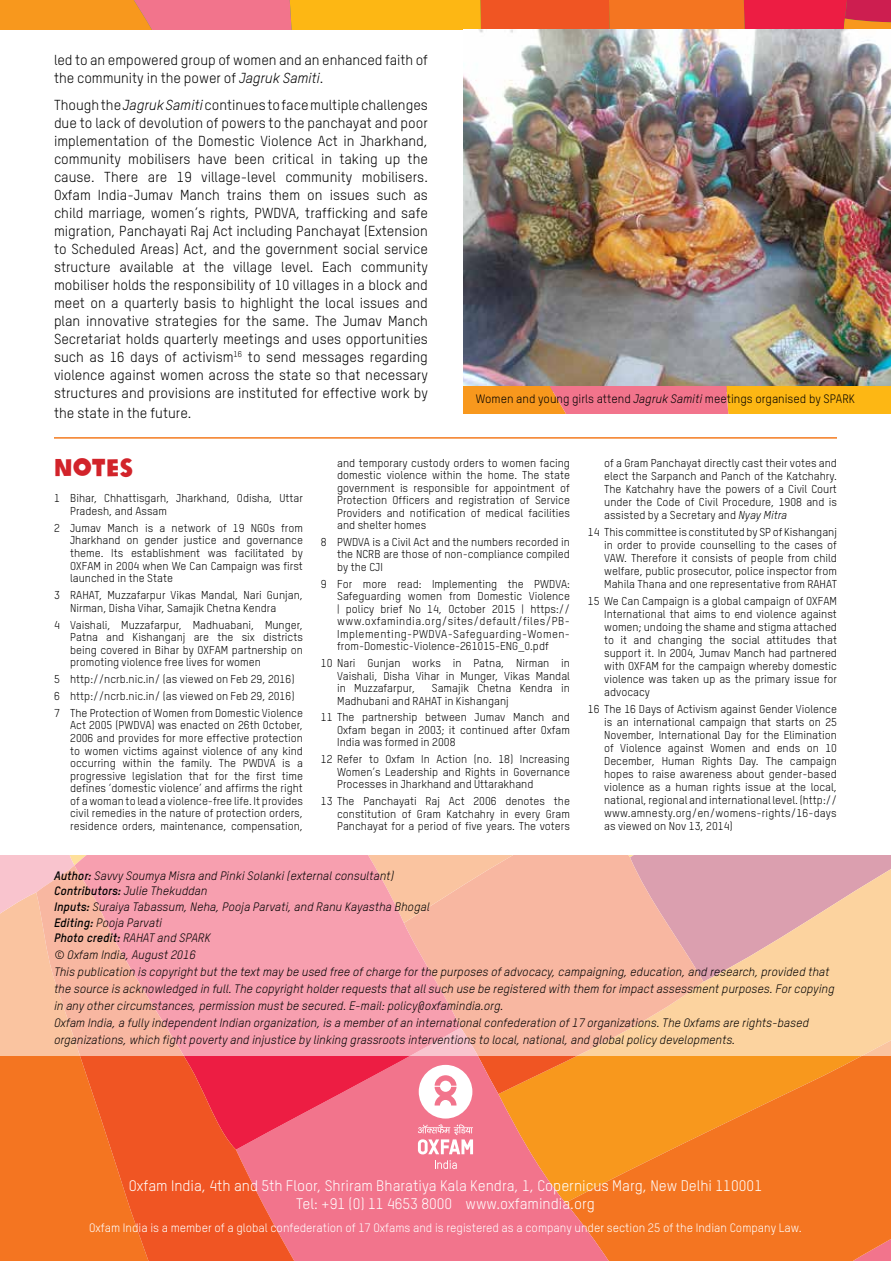
<style>
.page{position:relative;width:891px;height:1261px;background:#fff}
.page>*{position:absolute;margin:0;border:0;box-sizing:border-box;transform-origin:0 0}
.t1{font:24px "Oxfam Global Headline";color:#d2232a}
.t2{font:15px/18px "Oxfam TSTARPRO";color:#fff;text-align:center}
.t3{font:14.25px/18px "Oxfam TSTARPRO";color:#000}
.t4{font:italic 12px/17px "Oxfam TSTARPRO";color:#000}
.t5{font:12px "Oxfam TSTARPRO";color:#fff}
.t6{font:12px "Oxfam TSTARPRO";color:#000}
.t7{font:11.25px/13px "Oxfam TSTARPRO";color:#000;text-align:justify}
.s1{font-style:italic}
.s2{font-weight:700}
</style>
<div class="page">
<svg style="left:682px;top:1056px;width:209px;height:204px;background:#f47b21"></svg>
<div style="left:0;top:1056px;width:36px;height:74px;background:#f47521"></div>
<div style="left:0;top:1130px;width:36px;height:130px;background:#f47521"></div>
<svg style="left:448px;top:1056px;width:234px;height:204px;background:#f48145"></svg>
<svg style="left:36px;top:1056px;width:412px;height:204px;background:#f15f4d"></svg>
<svg style="left:0;top:855px;width:891px;height:201px;background:#f5b2a7"></svg>
<svg style="left:0;top:0;width:891px;height:30px;background:#f27937"></svg>
<svg style="left:419px;top:1064px;width:53px;height:54px"></svg>
<svg style="left:435px;top:1160px;width:22px;height:8px"></svg>
<svg style="left:418px;top:1124px;width:55px;height:30px"></svg>
<hr style="left:54px;top:437px;width:783px;height:1px;background:#f47b20">
<img style="left:463px;top:30px;width:428px;height:356px">
<svg style="left:463px;top:386px;width:428px;height:27px;background:#f79545"></svg>
<p class="t3" style="left:54px;top:51px;width:375px">led to an empowered group of women and an enhanced faith of the community in the power of <span class="s1">Jagruk Samiti</span>.</p>
<p class="t3" style="left:54px;top:96px;width:375px;text-align:justify">Though the <span class="s1">Jagruk Samiti</span> continues to face multiple challenges due to lack of devolution of powers to the panchayat and poor implementation of the Domestic Violence Act in Jharkhand, community mobilisers have been critical in taking up the cause. There are 19 village-level community mobilisers.<br>Oxfam India-Jumav Manch trains them on issues such as child marriage, women’s rights, PWDVA, trafficking and safe migration, Panchayati Raj Act including Panchayat (Extension to Scheduled Areas) Act, and the government social service structure available at the village level. Each community mobiliser holds the responsibility of 10 villages in a block and meet on a quarterly basis to highlight the local issues and plan innovative strategies for the same. The Jumav Manch Secretariat holds quarterly meetings and uses opportunities such as 16 days of activism<sup>16</sup> to send messages regarding violence against women across the state so that necessary structures and provisions are instituted for effective work by</p>
<p class="t3" style="left:54px;top:403px;width:139px">the state in the future.</p>
<p class="t6" style="left:476px;top:392px;width:381px">Women and young girls attend <span class="s1">Jagruk Samiti</span> meetings organised by SPARK</p>
<h1 class="t1" style="left:54px;top:447px;width:80px">NOTES</h1>
<p class="t7" style="left:70px;top:492px;width:234px;line-height:12.6px;text-indent:-16px">1 Bihar, Chhattisgarh, Jharkhand, Odisha, Uttar<br>Pradesh, and Assam</p>
<p class="t7" style="left:70px;top:521px;width:234px;line-height:12.6px;text-indent:-16px">2 Jumav Manch is a network of 19 NGOs from Jharkhand on gender justice and governance theme. Its establishment was facilitated by OXFAM in 2004 when We Can Campaign was first launched in the State</p>
<p class="t7" style="left:70px;top:588px;width:234px;line-height:12.6px;text-indent:-16px">3 RAHAT, Muzzafarpur Vikas Mandal, Nari Gunjan,<br>Nirman, Disha Vihar, Samajik Chetna Kendra</p>
<p class="t7" style="left:70px;top:618px;width:234px;line-height:12.6px;text-indent:-16px">4 Vaishali, Muzzafarpur, Madhuabani, Munger, Patna and Kishanganj are the six districts being covered in Bihar by OXFAM partnership on promoting violence free lives for women</p>
<p class="t7" style="left:54px;top:670px;width:250px;line-height:17px;text-align:left">5 http://ncrb.nic.in/ (as viewed on Feb 29, 2016)<br>6 http://ncrb.nic.in/ (as viewed on Feb 29, 2016)<br>7 The Protection of Women from Domestic Violence</p>
<p class="t7" style="left:70px;top:719px;width:234px;line-height:12.6px">Act 2005 (PWDVA) was enacted on 26th October, 2006 and provides for more effective protection to women victims against violence of any kind occurring within the family. The PWDVA is a progressive legislation that for the first time defines ‘domestic violence’ and affirms the right of a woman to lead a violence-free life. It provides civil remedies in the nature of protection orders, residence orders, maintenance, compensation,</p>
<p class="t7" style="left:337px;top:456px;width:234px;line-height:12.5px">and temporary custody orders to women facing domestic violence within the home. The state government is responsible for appointment of Protection Officers and registration of Service Providers and notification of medical facilities and shelter homes</p>
<p class="t7" style="left:337px;top:535px;width:234px;line-height:12.5px;text-indent:-16px">8 PWDVA is a Civil Act and the numbers recorded in the NCRB are those of non-compliance compiled by the CJI</p>
<p class="t7" style="left:337px;top:577px;width:234px;line-height:12.5px;text-align:left;text-indent:-16px">9 For more read: Implementing the PWDVA:<br>Safeguarding women from Domestic Violence | policy brief No 14, October 2015 | https:// www.oxfamindia.org/sites/default/files/PB-Implementing-PWDVA-Safeguarding-Women&shy;from-Domestic-Violence-261015-ENG_0.pdf</p>
<p class="t7" style="left:337px;top:656px;width:234px;line-height:12.5px;text-indent:-16px">10 Nari Gunjan works in Patna, Nirman in Vaishali, Disha Vihar in Munger, Vikas Mandal in Muzzafarpur,</p>
<p class="t7" style="left:337px;top:681px;width:234px;line-height:12.5px;text-indent:95px">Samajik Chetna Kendra in<br>Madhubani and RAHAT in Kishanganj</p>
<p class="t7" style="left:337px;top:711px;width:234px;line-height:12.5px;text-indent:-16px">11 The partnership between Jumav Manch and Oxfam began in 2003; it continued after Oxfam India was formed in 2008</p>
<p class="t7" style="left:337px;top:753px;width:234px;line-height:12.5px;text-indent:-16px">12 Refer to Oxfam In Action (no. 18) Increasing Women’s Leadership and Rights in Governance Processes in Jharkhand and Uttarakhand</p>
<p class="t7" style="left:337px;top:794px;width:234px;line-height:12.5px;text-indent:-16px">13 The Panchayati Raj Act 2006 denotes the constitution of Gram Katchahry in every Gram Panchayat for a period of five years. The voters</p>
<p class="t7" style="left:604px;top:456px;width:234px">of a Gram Panchayat directly cast their votes and elect the Sarpanch and Panch of the Katchahry.<br>The Katchahry have the powers of a Civil Court under the Code of Civil Procedure, 1908 and is assisted by a Secretary and <span class="s1">Nyay Mitra</span></p>
<p class="t7" style="left:604px;top:525px;width:234px;text-indent:-16px">14 This committee is constituted by SP of Kishanganj in order to provide counselling to the cases of VAW. Therefore it consists of people from child welfare, public prosecutor, police inspector from Mahila Thana and one representative from RAHAT</p>
<p class="t7" style="left:604px;top:594px;width:234px;text-indent:-16px">15 We Can Campaign is a global campaign of OXFAM International that aims to end violence against women; undoing the shame and stigma attached to it and changing the social attitudes that support it. In 2004, Jumav Manch had partnered with OXFAM for the campaign whereby domestic violence was taken up as the primary issue for advocacy</p>
<p class="t7" style="left:604px;top:702px;width:234px;text-indent:-16px">16 The 16 Days of Activism against Gender Violence is an international campaign that starts on 25<br>November, International Day for the Elimination of Violence against Women and ends on 10<br>December, Human Rights Day. The campaign hopes to raise awareness about gender-based violence as a human rights issue at the local, national, regional and international level. (http:// www.amnesty.org/en/womens-rights/16-days as viewed on Nov 13, 2014)</p>
<p class="t4" style="left:54px;top:867px;width:377px;line-height:15.8px"><span class="s2">Author:</span> Savvy Soumya Misra and Pinki Solanki (external consultant)<br><span class="s2">Contributors:</span> Julie Thekuddan<br><span class="s2">Inputs:</span> Suraiya Tabassum, Neha, Pooja Parvati, and Ranu Kayastha Bhogal <span class="s2">Editing:</span> Pooja Parvati<br><span class="s2">Photo credit:</span> RAHAT and SPARK</p>
<p class="t4" style="left:54px;top:946px;width:782px">© Oxfam India, August 2016<br>This publication is copyright but the text may be used free of charge for the purposes of advocacy, campaigning, education, and research, provided that the source is acknowledged in full. The copyright holder requests that all such use be registered with them for impact assessment purposes. For copying in any other circumstances, permission must be secured. E-mail: policy@oxfamindia.org.<br>Oxfam India, a fully independent Indian organization, is a member of an international confederation of 17 organizations. The Oxfams are rights-based organizations, which fight poverty and injustice by linking grassroots interventions to local, national, and global policy developments.</p>
<h2 class="t2" style="left:129px;top:1176px;width:635px">Oxfam India, 4th and 5th Floor, Shriram Bharatiya Kala Kendra, 1, Copernicus Marg, New Delhi 110001<br>Tel: +91 (0) 11 4653 8000 www.oxfamindia.org</h2>
<p class="t5" style="left:89px;top:1220px;width:714px">Oxfam India is a member of a global confederation of 17 Oxfams and is registered as a company under section 25 of the Indian Company Law.</p>
</div>
